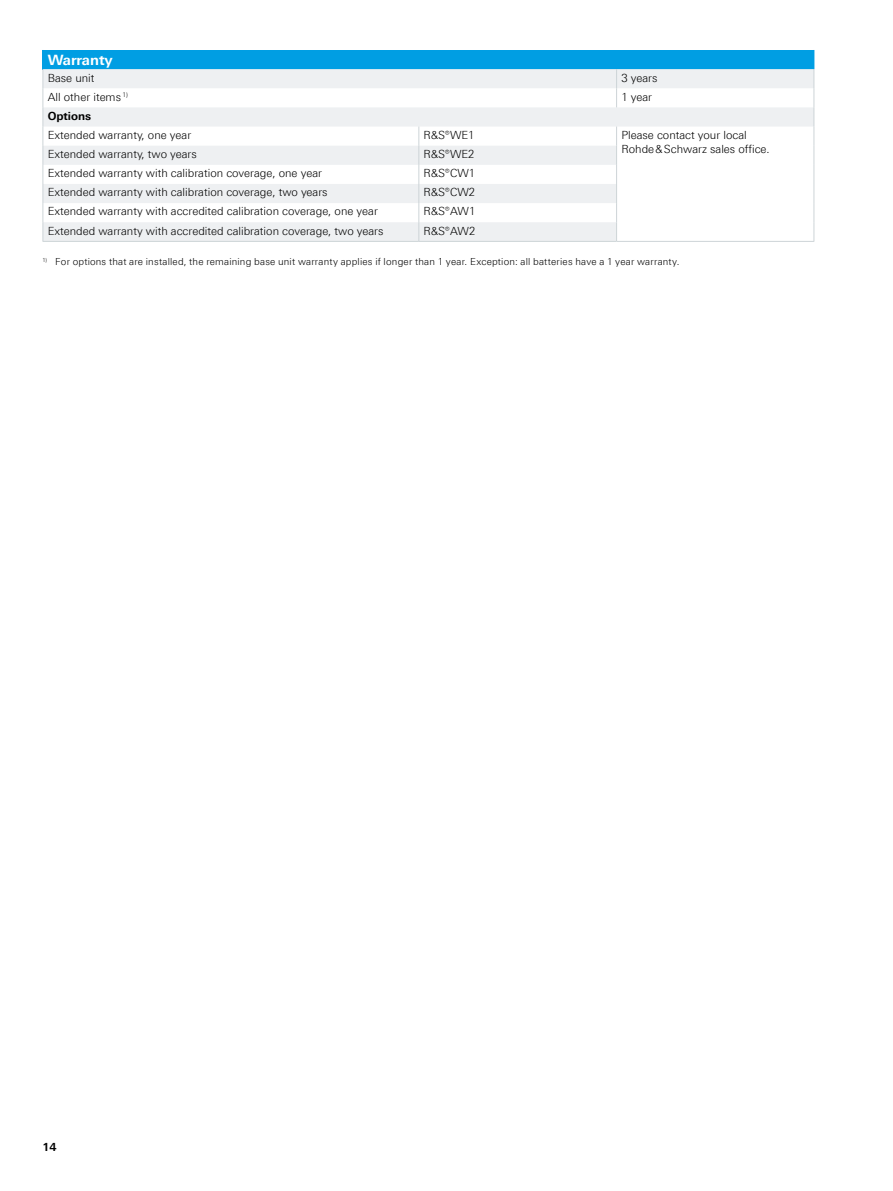
<style>
.page{position:relative;width:893px;height:1191px;background:#fff}
.page>*{position:absolute;margin:0;border:0;box-sizing:border-box;transform-origin:0 0}
.Tabelleueberschrift{font:700 14.25px "Linotype Univers 630";color:#fff}
.Tabelletext{font:300 11.25px/14.2px "Linotype Univers 330";color:#000}
.Tabellefett{font:700 11.25px "Linotype Univers 630";color:#000}
.Fussnote{font:300 9.75px "Linotype Univers 330";letter-spacing:.02em;color:#000}
</style>
<div class="page">
<div style="left:43px;top:50px;width:771px;height:19px;background:#009ee3"></div>
<svg style="left:44px;top:69px;width:770px;height:172px"></svg>
<svg style="left:616px;top:69px;width:1px;height:38px"></svg>
<svg style="left:418px;top:126px;width:1px;height:115px"></svg>
<svg style="left:616px;top:126px;width:1px;height:115px"></svg>
<hr style="left:43px;top:241px;width:376px;height:1px;background:#cdd4d7">
<hr style="left:419px;top:241px;width:198px;height:1px;background:#cdd4d7">
<hr style="left:617px;top:241px;width:197px;height:1px;background:#cdd4d7">
<svg style="left:814px;top:50px;width:1px;height:191px"></svg>
<svg style="left:43px;top:69px;width:1px;height:172px"></svg>
<p class="Tabelleueberschrift" style="left:48px;top:51px;width:67px">Warranty</p>
<p class="Tabelletext" style="left:48px;top:70px;width:48px">Base unit</p>
<p class="Tabelletext" style="left:621px;top:70px;width:38px">3 years</p>
<p class="Tabelletext" style="left:48px;top:89px;width:82px">All other items <sup>1)</sup></p>
<p class="Tabelletext" style="left:621px;top:89px;width:32px">1 year</p>
<p class="Tabellefett" style="left:48px;top:109px;width:45px">Options</p>
<p class="Tabelletext" style="left:48px;top:128px;width:145px">Extended warranty, one year</p>
<p class="Tabelletext" style="left:424px;top:128px;width:52px">R&amp;S®WE1</p>
<p class="Tabelletext" style="left:621px;top:128px;width:150px">Please contact your local<br>Rohde&amp;Schwarz sales office.</p>
<p class="Tabelletext" style="left:48px;top:147px;width:151px">Extended warranty, two years</p>
<p class="Tabelletext" style="left:424px;top:147px;width:52px">R&amp;S®WE2</p>
<p class="Tabelletext" style="left:48px;top:166px;width:276px">Extended warranty with calibration coverage, one year</p>
<p class="Tabelletext" style="left:424px;top:166px;width:53px">R&amp;S®CW1</p>
<p class="Tabelletext" style="left:48px;top:185px;width:281px">Extended warranty with calibration coverage, two years</p>
<p class="Tabelletext" style="left:424px;top:185px;width:53px">R&amp;S®CW2</p>
<p class="Tabelletext" style="left:48px;top:204px;width:332px">Extended warranty with accredited calibration coverage, one year</p>
<p class="Tabelletext" style="left:424px;top:204px;width:53px">R&amp;S®AW1</p>
<p class="Tabelletext" style="left:48px;top:223px;width:337px">Extended warranty with accredited calibration coverage, two years</p>
<p class="Tabelletext" style="left:424px;top:223px;width:53px">R&amp;S®AW2</p>
<p class="Fussnote" style="left:43px;top:256px;width:638px"><sup>1)</sup> For options that are installed, the remaining base unit warranty applies if longer than 1 year. Exception: all batteries have a 1 year warranty.</p>
<p class="Tabellefett" style="left:43px;top:1139px;width:16px">14</p>
</div>
